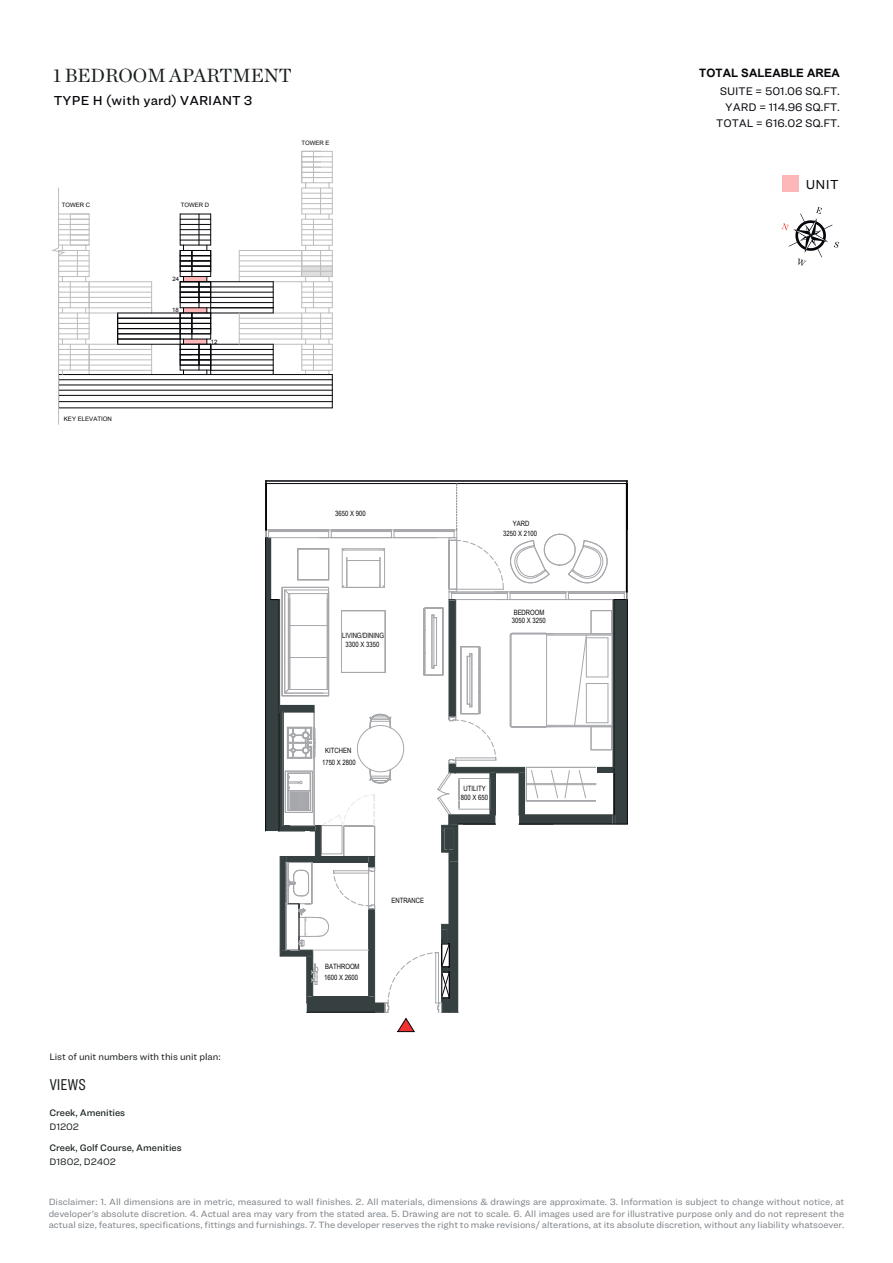
<style>
.page{position:relative;width:893px;height:1263px;background:#fff}
.page>*{position:absolute;margin:0;border:0;box-sizing:border-box;transform-origin:0 0}
.t1{font:19.5px "Chronicle Deck";color:#1a1f1f}
.t2{font:16.35px "Ringside Compressed";letter-spacing:-.005em;color:#191f20}
.t3{font:500 13.5px "Ringside";letter-spacing:.01em;color:#05060a}
.t4{font:13.5px "Ringside";color:#05070b}
.t5{font:700 11.55px "Arial";color:#05070b}
.t6{font:11.4px/15.9px "Ringside";letter-spacing:-.005em;color:#05070b;text-align:right}
.t7{font:9.75px "Ringside";letter-spacing:-.005em;color:#191f20}
.t8{font:500 9.75px "Ringside";letter-spacing:-.005em;color:#191f20}
.t9{font:9.45px/11.4px "Ringside";color:#7d8287;text-align:justify}
.t10{font:7.2px/11.7px "Arial Narrow";color:#05050a;text-align:center}
.t11{font:6.15px "Arial";color:#05050a}
.t12{font:6px "Arial";color:#05050a}
</style>
<div class="page">
<div style="left:782px;top:176px;width:17px;height:16px;background:#feb7b9"></div>
<svg style="left:265px;top:481px;width:363px;height:551px"></svg>
<svg style="left:781px;top:207px;width:58px;height:59px"></svg>
<svg style="left:52px;top:151px;width:281px;height:274px"></svg>
<hr style="left:210px;top:214px;width:1px;height:31px;background:#05050a">
<hr style="left:180px;top:214px;width:31px;height:1px;background:#05050a">
<hr style="left:180px;top:219px;width:31px;height:1px;background:#05050a">
<hr style="left:180px;top:224px;width:31px;height:1px;background:#05050a">
<hr style="left:180px;top:229px;width:31px;height:1px;background:#05050a">
<hr style="left:180px;top:235px;width:31px;height:1px;background:#05050a">
<hr style="left:180px;top:240px;width:31px;height:1px;background:#05050a">
<hr style="left:180px;top:245px;width:31px;height:1px;background:#05050a">
<h1 class="t1" style="left:53px;top:61px;width:240px">1 BEDROOM APARTMENT</h1>
<h3 class="t3" style="left:54px;top:90px;width:200px">TYPE H (with yard) VARIANT 3</h3>
<p class="t12" style="left:301px;top:140px;width:29px">TOWER E</p>
<p class="t12" style="left:62px;top:202px;width:30px">TOWER C</p>
<p class="t12" style="left:181px;top:202px;width:30px">TOWER D</p>
<p class="t12" style="left:172px;top:276px;width:8px">24</p>
<p class="t12" style="left:172px;top:307px;width:8px">18</p>
<p class="t12" style="left:211px;top:338px;width:8px">12</p>
<p class="t11" style="left:64px;top:415px;width:50px">KEY ELEVATION</p>
<p class="t10" style="left:335px;top:507px;width:32px">3650 X 900</p>
<p class="t10" style="left:342px;top:629px;width:44px">LIVING/DINING</p>
<p class="t10" style="left:346px;top:638px;width:35px">3300 X 3350</p>
<p class="t10" style="left:513px;top:518px;width:18px">YARD</p>
<p class="t10" style="left:503px;top:528px;width:35px">3250 X 2100</p>
<p class="t10" style="left:514px;top:606px;width:32px">BEDROOM</p>
<p class="t10" style="left:512px;top:615px;width:35px">3050 X 3250</p>
<p class="t7" style="left:49px;top:1050px;width:173px">List of unit numbers with this unit plan:</p>
<h2 class="t2" style="left:49px;top:1073px;width:38px">VIEWS</h2>
<p class="t8" style="left:49px;top:1105px;width:77px">Creek, Amenities</p>
<p class="t7" style="left:49px;top:1120px;width:31px">D1202</p>
<p class="t8" style="left:49px;top:1140px;width:134px">Creek, Golf Course, Amenities</p>
<p class="t7" style="left:49px;top:1154px;width:68px">D1802, D2402</p>
<p class="t10" style="left:322px;top:745px;width:35px">KITCHEN<br>1750 X 2800</p>
<p class="t10" style="left:464px;top:782px;width:24px">UTILITY</p>
<p class="t10" style="left:461px;top:792px;width:29px">800 X 650</p>
<p class="t10" style="left:325px;top:961px;width:36px">BATHROOM</p>
<p class="t10" style="left:324px;top:971px;width:35px">1600 X 2600</p>
<p class="t10" style="left:391px;top:894px;width:34px">ENTRANCE</p>
<p class="t5" style="left:699px;top:67px;width:142px">TOTAL SALEABLE AREA</p>
<p class="t6" style="left:716px;top:83px;width:125px">SUITE = 501.06 SQ.FT.<br>YARD = 114.96 SQ.FT.<br>TOTAL = 616.02 SQ.FT.</p>
<h3 class="t4" style="left:806px;top:174px;width:34px">UNIT</h3>
<p class="t9" style="left:49px;top:1196px;width:797px">Disclaimer: 1. All dimensions are in metric, measured to wall finishes. 2. All materials, dimensions &amp; drawings are approximate. 3. Information is subject to change without notice, at developer’s absolute discretion. 4. Actual area may vary from the stated area. 5. Drawing are not to scale. 6. All images used are for illustrative purpose only and do not represent the actual size, features, specifications, fittings and furnishings. 7. The developer reserves the right to make revisions/ alterations, at its absolute discretion, without any liability whatsoever.</p>
</div>
